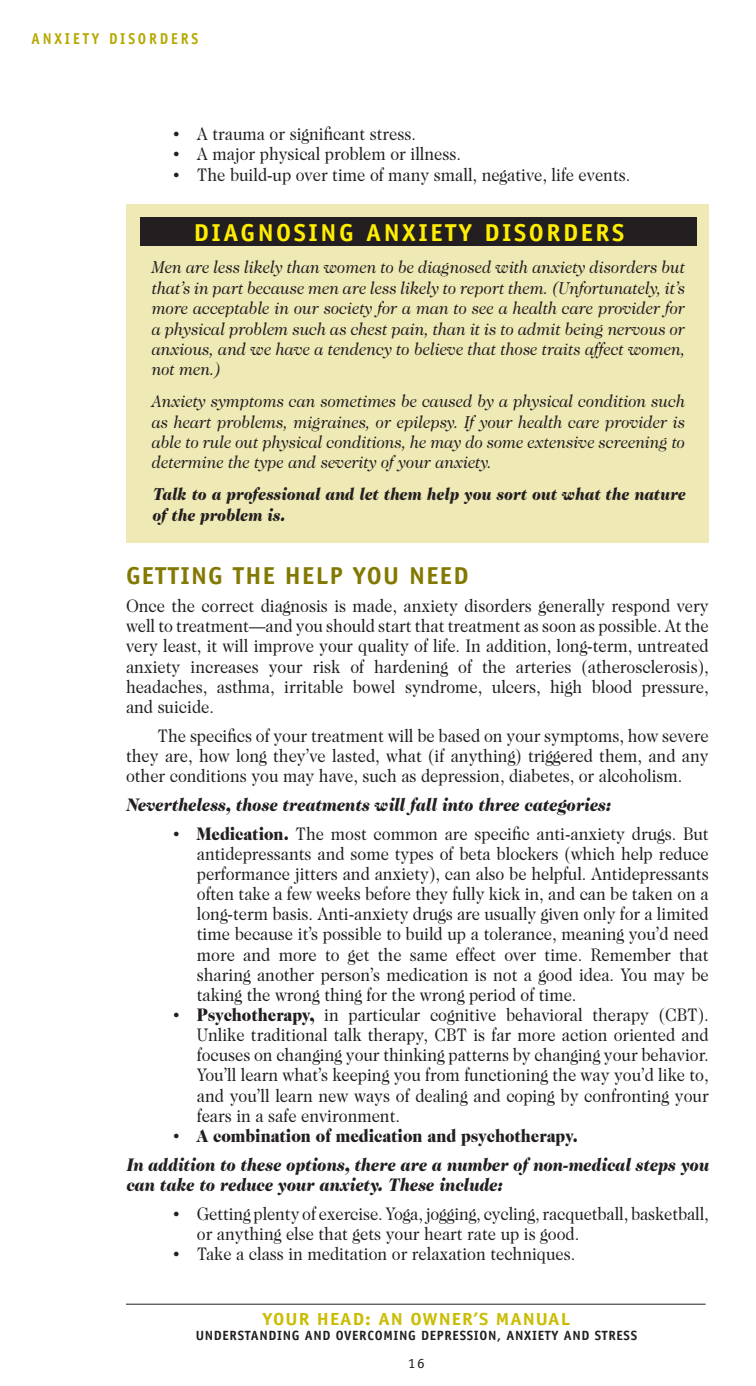
<style>
.page{position:relative;width:756px;height:1386px;background:#fff}
.page>*{position:absolute;margin:0;border:0;box-sizing:border-box;transform-origin:0 0}
.t1{font:700 24.5px "Officina Sans";letter-spacing:.1em;color:#ffee01;scale:1.04 1}
.t2{font:700 24.5px "Officina Sans";letter-spacing:.05em;color:#837900;scale:1.04 1}
.t3{font:18.38px/20.1px "Caslon Two Twenty Four";letter-spacing:-.005em;color:#231f20;text-align:justify;scale:.9 1}
.t4{font:italic 900 18.38px/28.9px "Caslon Two Twenty Four";letter-spacing:-.005em;color:#231f20;scale:.9 1}
.t5{font:italic 17.5px/20.3px "Caslon Two Twenty Four";color:#231f20;text-align:justify;scale:.9 1}
.t6{font:italic 900 17.5px/20.3px "Caslon Two Twenty Four";color:#231f20;scale:.9 1}
.t7{font:700 17.5px "Officina Sans";color:#cabc01;scale:1.1 1}
.t8{font:700 15.75px "Officina Sans";letter-spacing:.2em;color:#b5a801;scale:.9 1}
.t9{font:14px "Officina Sans";color:#231f20;scale:1.1 1}
.t10{font:700 13.47px "Officina Sans";letter-spacing:.05em;color:#231f20}
.s1{font-family:"Times New Roman"}
.s2{font-weight:900}
.s3{font-family:"Times New Roman";font-weight:400;font-style:normal}
.s4{font-style:normal}
</style>
<div class="page">
<div style="left:126px;top:204px;width:583px;height:338px;background:#efe9b5"></div>
<div style="left:140px;top:217px;width:557px;height:29px;background:#231f20"></div>
<hr style="left:126px;top:1304px;width:580px;height:1px;background:#231f20">
<p class="t8" style="left:32px;top:29px;width:186px">AN XIETY DISORDERS</p>
<p class="t3" style="left:173px;top:124px;width:271px"><span class="s1">•</span> A trauma or significant stress.</p>
<p class="t3" style="left:173px;top:144px;width:321px"><span class="s1">•</span> A major physical problem or illness.</p>
<p class="t3" style="left:173px;top:164px;width:509px"><span class="s1">•</span> The build-up over time of many small, negative, life events.</p>
<h1 class="t1" style="left:194px;top:217px;width:414px">DIAGN OSIN G ANXIETY DISORDERS</h1>
<p class="t5" style="left:152px;top:257px;width:594px">Men are less likely than women to be diagnosed with anxiety disorders but that’s in part because men are less likely to report them. (Unfortunately, it’s more acceptable in our society for a man to see a health care provider for a physical problem such as chest pain, than it is to admit being nervous or anxious, and we have a tendency to believe that those traits affect women, not men.)</p>
<p class="t5" style="left:152px;top:391px;width:594px">Anxiety symptoms can sometimes be caused by a physical condition such as heart problems, migraines, or epilepsy. If your health care provider is able to rule out physical conditions, he may do some extensive screening to determine the type and severity of your anxiety.</p>
<p class="t6" style="left:152px;top:484px;width:594px">Talk to a professional and let them help you sort out what the nature of the problem is.</p>
<h1 class="t2" style="left:126px;top:560px;width:331px">GETTING THE H ELP YOU NEED</h1>
<p class="t3" style="left:126px;top:596px;width:649px">Once the correct diagnosis is made, anxiety disorders generally respond very well to treatment—and you should start that treatment as soon as possible. At the very least, it will improve your quality of life. In addition, long-term, untreated anxiety increases your risk of hardening of the arteries (atherosclerosis), headaches, asthma, irritable bowel syndrome, ulcers, high blood pressure, and suicide.</p>
<p class="t3" style="left:126px;top:725px;width:649px;text-indent:32px">The specifics of your treatment will be based on your symptoms, how severe they are, how long they’ve lasted, what (if anything) triggered them, and any other conditions you may have, such as depression, diabetes, or alcoholism.</p>
<p class="t4" style="left:126px;top:790px;width:540px">Nevertheless, those treatments will fall into three categories:</p>
<p class="t3" style="left:197px;top:823px;width:570px;text-indent:-24px"><span class="s1">•</span> <span class="s2">Medication.</span> The most common are specific anti-anxiety drugs. But antidepressants and some types of beta blockers (which help reduce performance jitters and anxiety), can also be helpful. Antidepressants often take a few weeks before they fully kick in, and can be taken on a long-term basis. Anti-anxiety drugs are usually given only for a limited time because it’s possible to build up a tolerance, meaning you’d need more and more to get the same effect over time. Remember that sharing another person’s medication is not a good idea. You may be taking the wrong thing for the wrong period of time.</p>
<p class="t3" style="left:197px;top:1005px;width:570px;text-indent:-24px"><span class="s1">•</span> <span class="s2">Psychotherapy,</span> in particular cognitive behavioral therapy (CBT).<br>Unlike traditional talk therapy, CBT is far more action oriented and focuses on changing your thinking patterns by changing your behavior.<br>You’ll learn what’s keeping you from functioning the way you’d like to, and you’ll learn new ways of dealing and coping by confronting your fears in a safe environment.</p>
<p class="t4" style="left:126px;top:1121px;width:649px;text-indent:47px"><span class="s3">•</span> <span class="s4">A combination of medication and psychotherapy.<br></span>In addition to these options, there are a number of non-medical steps you</p>
<p class="t4" style="left:126px;top:1170px;width:419px">can take to reduce your anxiety. These include:</p>
<p class="t3" style="left:197px;top:1203px;width:570px;text-indent:-24px"><span class="s1">•</span> Getting plenty of exercise. Yoga, jogging, cycling, racquetball, basketball, or anything else that gets your heart rate up is good.</p>
<p class="t3" style="left:173px;top:1244px;width:448px"><span class="s1">•</span> Take a class in meditation or relaxation techniques.</p>
<p class="t7" style="left:263px;top:1308px;width:12px">YOUR</p>
<p class="t7" style="left:317px;top:1308px;width:12px">HEAD</p>
<p class="t7" style="left:365px;top:1308px;width:167px">: AN OWNER’S MANUAL</p>
<p class="t10" style="left:196px;top:1327px;width:436px">UN DERSTAN DING AN D OVERCOMING DEPRESSION, ANXIETY AN D STRESS</p>
<p class="t9" style="left:408px;top:1355px;width:17px">16</p>
</div>
